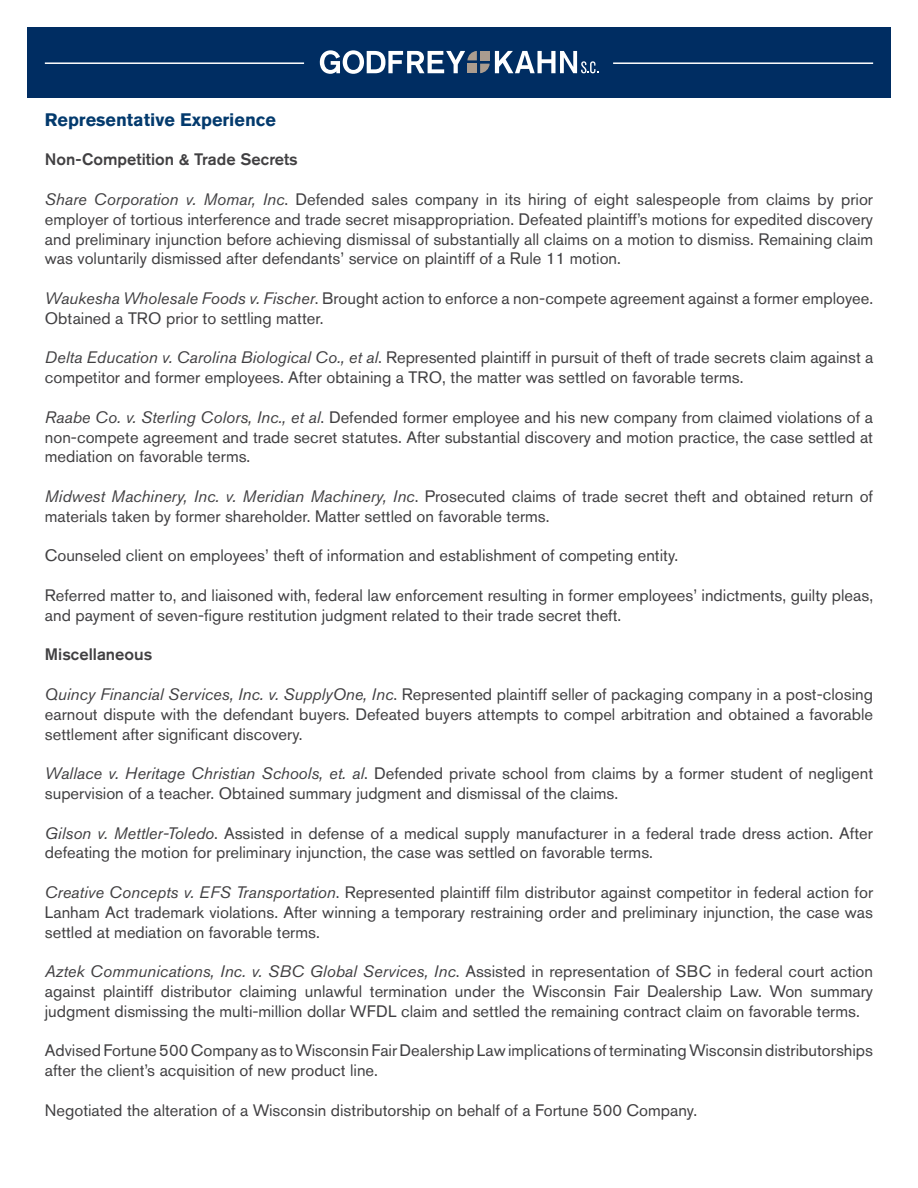
<style>
.page{position:relative;width:918px;height:1188px;background:#fff}
.page>*{position:absolute;margin:0;border:0;box-sizing:border-box;transform-origin:0 0}
.t1{font:700 18px "Akzidenz Grotesk Std";color:#033a6d}
.t2{font:16.5px/19.8px "Akzidenz Grotesk Std";color:#414042}
.t3{font:500 16.5px "Akzidenz Grotesk Std";color:#414042}
.s1{font-style:italic}
</style>
<div class="page">
<div style="left:27px;top:27px;width:864px;height:70px;background:#002d62"></div>
<svg style="left:320px;top:50px;width:278px;height:24px"></svg>
<hr style="left:45px;top:62px;width:259px;height:2px;background:#fff">
<hr style="left:613px;top:62px;width:260px;height:2px;background:#fff">
<p class="t1" style="left:45px;top:109px;width:233px">Representative Experience</p>
<p class="t3" style="left:45px;top:149px;width:255px">Non-Competition &amp; Trade Secrets</p>
<p class="t2" style="left:45px;top:189px;width:830px;text-align:justify"><span class="s1">Share Corporation v. Momar, Inc</span>. Defended sales company in its hiring of eight salespeople from claims by prior employer of tortious interference and trade secret misappropriation. Defeated plaintiff’s motions for expedited discovery and preliminary injunction before achieving dismissal of substantially all claims on a motion to dismiss. Remaining claim was voluntarily dismissed after defendants’ service on plaintiff of a Rule 11 motion.</p>
<p class="t2" style="left:45px;top:288px;width:830px"><span class="s1">Waukesha Wholesale Foods v. Fischer</span>. Brought action to enforce a non-compete agreement against a former employee.<br>Obtained a TRO prior to settling matter.</p>
<p class="t2" style="left:45px;top:348px;width:830px"><span class="s1">Delta Education v. Carolina Biological Co., et al</span>. Represented plaintiff in pursuit of theft of trade secrets claim against a competitor and former employees. After obtaining a TRO, the matter was settled on favorable terms.</p>
<p class="t2" style="left:45px;top:407px;width:830px;text-align:justify"><span class="s1">Raabe Co. v. Sterling Colors, Inc., et al</span>. Defended former employee and his new company from claimed violations of a non-compete agreement and trade secret statutes. After substantial discovery and motion practice, the case settled at mediation on favorable terms.</p>
<p class="t2" style="left:45px;top:486px;width:830px"><span class="s1">Midwest Machinery, Inc. v. Meridian Machinery, Inc</span>. Prosecuted claims of trade secret theft and obtained return of materials taken by former shareholder. Matter settled on favorable terms.</p>
<p class="t2" style="left:45px;top:546px;width:635px">Counseled client on employees’ theft of information and establishment of competing entity.</p>
<p class="t2" style="left:45px;top:585px;width:830px">Referred matter to, and liaisoned with, federal law enforcement resulting in former employees’ indictments, guilty pleas, and payment of seven-figure restitution judgment related to their trade secret theft.</p>
<p class="t3" style="left:45px;top:644px;width:109px">Miscellaneous</p>
<p class="t2" style="left:45px;top:684px;width:830px;text-align:justify"><span class="s1">Quincy Financial Services, Inc. v. SupplyOne, Inc</span>. Represented plaintiff seller of packaging company in a post-closing earnout dispute with the defendant buyers. Defeated buyers attempts to compel arbitration and obtained a favorable settlement after significant discovery.</p>
<p class="t2" style="left:45px;top:763px;width:830px"><span class="s1">Wallace v. Heritage Christian Schools, et. al</span>. Defended private school from claims by a former student of negligent supervision of a teacher. Obtained summary judgment and dismissal of the claims.</p>
<p class="t2" style="left:45px;top:823px;width:830px"><span class="s1">Gilson v. Mettler-Toledo</span>. Assisted in defense of a medical supply manufacturer in a federal trade dress action. After defeating the motion for preliminary injunction, the case was settled on favorable terms.</p>
<p class="t2" style="left:45px;top:882px;width:830px;text-align:justify"><span class="s1">Creative Concepts v. EFS Transportation</span>. Represented plaintiff film distributor against competitor in federal action for Lanham Act trademark violations. After winning a temporary restraining order and preliminary injunction, the case was settled at mediation on favorable terms.</p>
<p class="t2" style="left:45px;top:961px;width:830px;text-align:justify"><span class="s1">Aztek Communications, Inc. v. SBC Global Services, Inc</span>. Assisted in representation of SBC in federal court action against plaintiff distributor claiming unlawful termination under the Wisconsin Fair Dealership Law. Won summary judgment dismissing the multi-million dollar WFDL claim and settled the remaining contract claim on favorable terms.</p>
<p class="t2" style="left:45px;top:1041px;width:830px">Advised Fortune 500 Company as to Wisconsin Fair Dealership Law implications of terminating Wisconsin distributorships after the client’s acquisition of new product line.</p>
<p class="t2" style="left:45px;top:1100px;width:654px">Negotiated the alteration of a Wisconsin distributorship on behalf of a Fortune 500 Company.</p>
</div>
